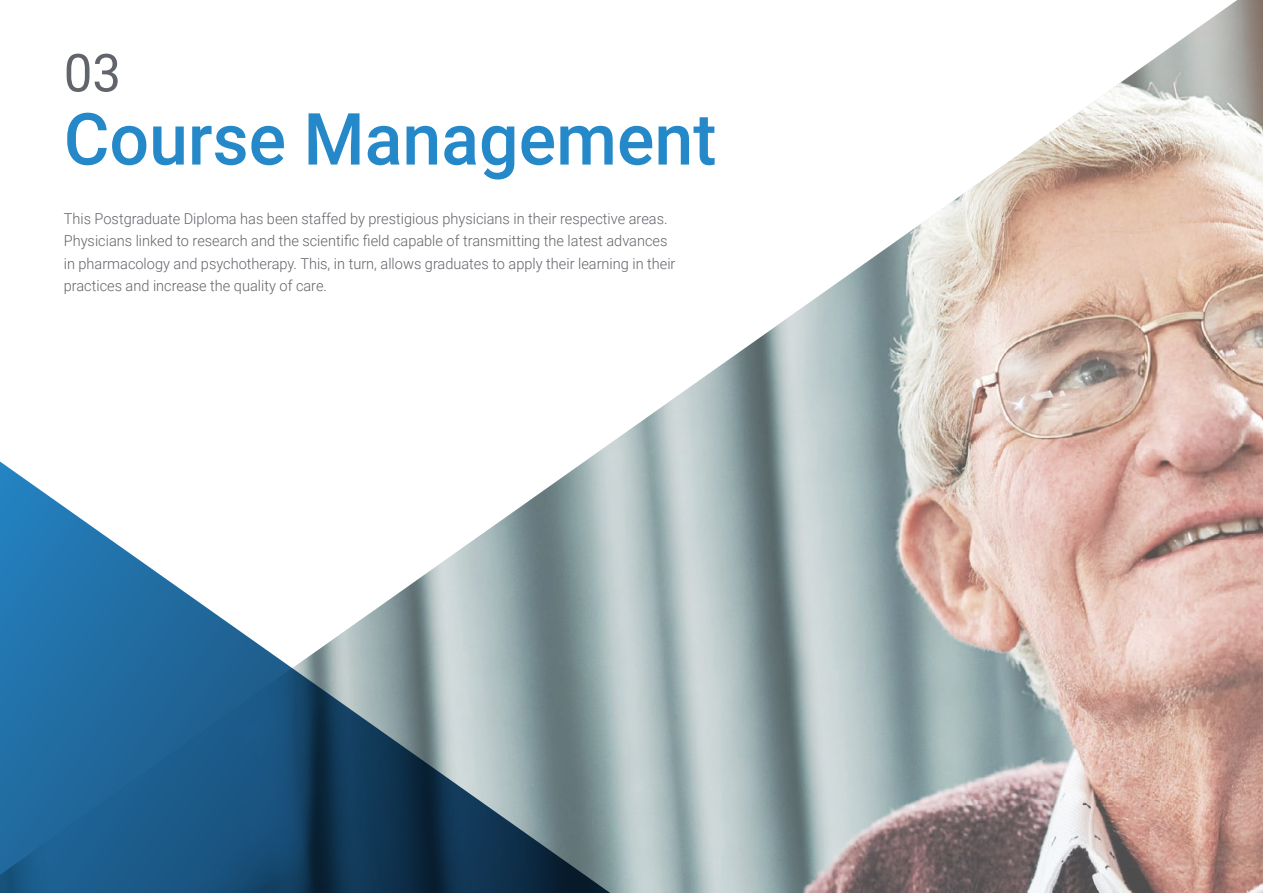
<style>
.page{position:relative;width:1263px;height:893px;background:#fff}
.page>*{position:absolute;margin:0;border:0;box-sizing:border-box;transform-origin:0 0}
.t1{font:500 72px "Roboto";color:#2488c9}
.t2{font:52.5px "Roboto";color:#61646a}
.t3{font:300 15px/22.5px "Roboto";color:#61646a}
</style>
<div class="page">
<img style="left:607px;top:0;width:656px;height:893px">
<svg style="left:0;top:446px;width:640px;height:447px"></svg>
<h2 class="t2" style="left:64px;top:36px;width:59px">03</h2>
<h1 class="t1" style="left:64px;top:89px;width:654px">Course Management</h1>
<p class="t3" style="left:64px;top:207px;width:613px">This Postgraduate Diploma has been staffed by prestigious physicians in their respective areas.<br>Physicians linked to research and the scientific field capable of transmitting the latest advances in pharmacology and psychotherapy. This, in turn, allows graduates to apply their learning in their practices and increase the quality of care.</p>
</div>
